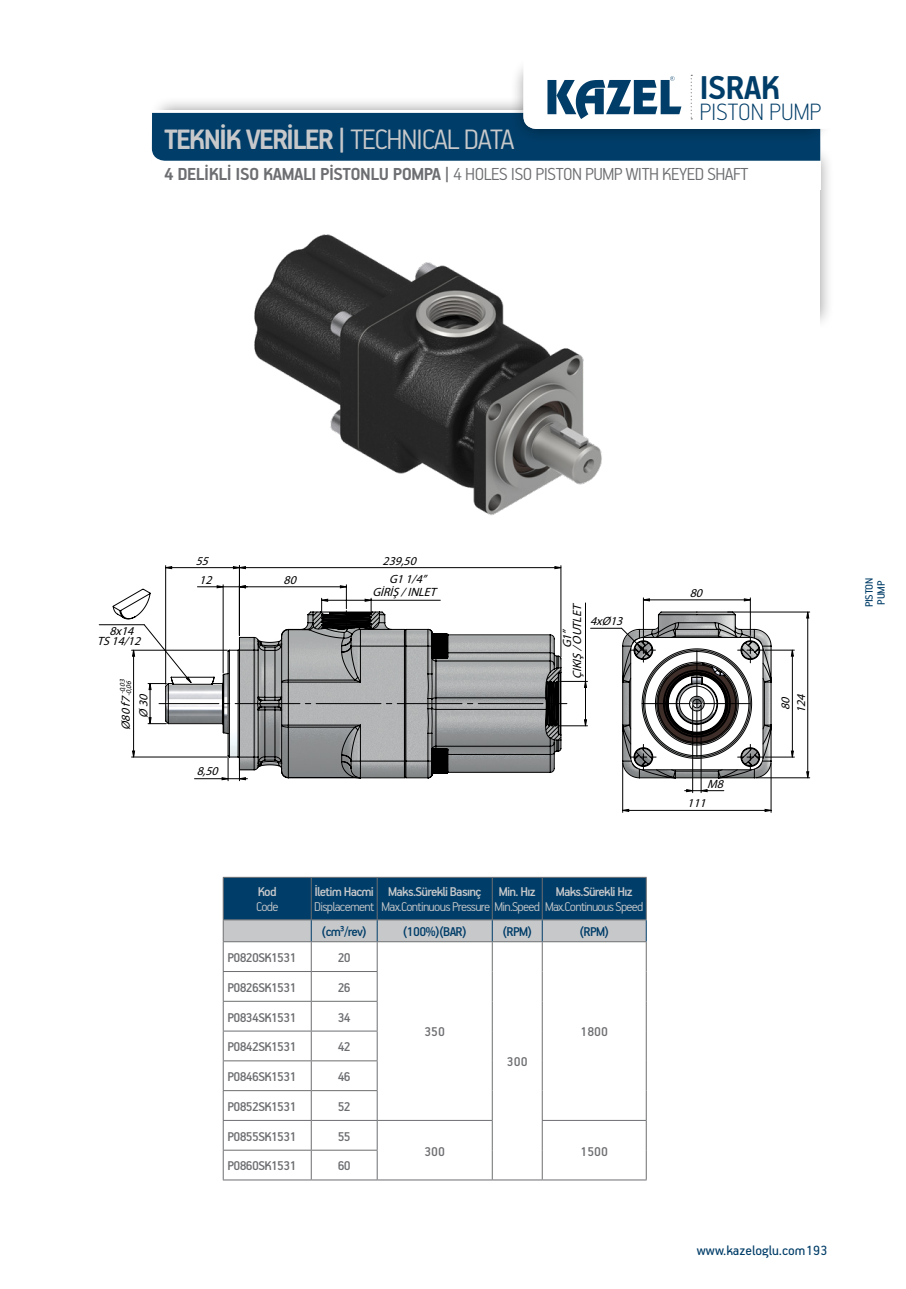
<style>
.page{position:relative;width:906px;height:1289px;background:#fff}
.page>*{position:absolute;margin:0;border:0;box-sizing:border-box;transform-origin:0 0}
.t1{font:700 37.05px "PF Handbook Pro";letter-spacing:-.02em;color:#003d68}
.t2{font:700 31.5px "PF Handbook Pro";letter-spacing:-.06em;color:#c7c8ca}
.t3{font:100 26.4px "PF Handbook Pro";color:#003d68}
.t4{font:300 19.5px "PF Handbook Pro";letter-spacing:-.025em;color:#6d6e71}
.t5{font:15px "PF Handbook Pro";color:#003d68}
.t6{font:500 14.25px "PF Handbook Pro";letter-spacing:-.05em;color:#6d6e71}
.t7{font:300 14.25px "PF Handbook Pro";letter-spacing:-.05em;color:#c7c8ca}
.t8{font:500 14.25px "PF Handbook Pro";letter-spacing:-.05em;color:#c7c8ca}
.t9{font:500 14.25px "PF Handbook Pro";letter-spacing:-.05em;color:#003d68}
.t10{font:italic 12px/10.1px "Arial";color:#000;text-align:center}
.t11{font:12px/12px "PF Handbook Pro";letter-spacing:-.025em;color:#003d68}
.t12{font:italic 7.2px "Arial";color:#000}
.s1{font-weight:300}
.s2{font-weight:700}
</style>
<div class="page">
<hr style="left:223px;top:1179px;width:88px;height:1px;background:#6d6e71">
<hr style="left:311px;top:1179px;width:66px;height:1px;background:#6d6e71">
<hr style="left:377px;top:1179px;width:115px;height:1px;background:#6d6e71">
<hr style="left:492px;top:1179px;width:50px;height:1px;background:#6d6e71">
<hr style="left:542px;top:1179px;width:104px;height:1px;background:#6d6e71">
<svg style="left:223px;top:877px;width:424px;height:302px"></svg>
<img style="left:599px;top:599px;width:196px;height:195px">
<hr style="left:99px;top:624px;width:45px;height:1px;background:#000">
<hr style="left:194px;top:778px;width:34px;height:1px;background:#000">
<hr style="left:239px;top:567px;width:322px;height:1px;background:#000">
<hr style="left:560px;top:565px;width:1px;height:91px;background:#000">
<hr style="left:701px;top:705px;width:1px;height:87px;background:#000">
<hr style="left:692px;top:705px;width:1px;height:87px;background:#000">
<hr style="left:590px;top:628px;width:31px;height:1px;background:#000">
<hr style="left:643px;top:599px;width:107px;height:1px;background:#000">
<hr style="left:750px;top:598px;width:1px;height:37px;background:#000">
<hr style="left:643px;top:598px;width:1px;height:38px;background:#000">
<hr style="left:622px;top:763px;width:1px;height:49px;background:#000">
<hr style="left:771px;top:763px;width:1px;height:49px;background:#000">
<hr style="left:133px;top:650px;width:1px;height:107px;background:#000">
<hr style="left:132px;top:756px;width:95px;height:1px;background:#000">
<hr style="left:807px;top:612px;width:1px;height:165px;background:#000">
<hr style="left:756px;top:777px;width:53px;height:1px;background:#000">
<hr style="left:727px;top:611px;width:82px;height:1px;background:#000">
<hr style="left:165px;top:565px;width:1px;height:119px;background:#000">
<hr style="left:239px;top:565px;width:1px;height:70px;background:#000">
<svg style="left:222px;top:778px;width:25px;height:2px"></svg>
<svg style="left:554px;top:566px;width:7px;height:3px"></svg>
<svg style="left:684px;top:789px;width:40px;height:3px"></svg>
<svg style="left:744px;top:598px;width:7px;height:3px"></svg>
<svg style="left:622px;top:808px;width:149px;height:4px"></svg>
<svg style="left:132px;top:750px;width:3px;height:7px"></svg>
<svg style="left:806px;top:771px;width:3px;height:7px"></svg>
<svg style="left:806px;top:611px;width:3px;height:7px"></svg>
<svg style="left:165px;top:566px;width:81px;height:3px"></svg>
<svg style="left:621px;top:611px;width:173px;height:167px"></svg>
<svg style="left:165px;top:740px;width:396px;height:38px"></svg>
<svg style="left:113px;top:584px;width:474px;height:156px"></svg>
<div style="left:755px;top:145px;width:79px;height:186px;background:#000;opacity:.4"></div>
<div style="left:740px;top:140px;width:80px;height:214px;background:#fff"></div>
<svg style="left:152px;top:75px;width:668px;height:86px"></svg>
<img style="left:254px;top:234px;width:348px;height:281px">
<h1 class="t1" style="left:699px;top:65px;width:83px">ISRAK</h1>
<h3 class="t3" style="left:699px;top:96px;width:123px">PISTON PUMP</h3>
<h2 class="t2" style="left:164px;top:120px;width:352px">TEKNİK VERİLER | <span class="s1">TECHNICAL DATA</span></h2>
<h3 class="t4" style="left:164px;top:162px;width:586px"><span class="s2">4 DELİKLİ ISO KAMALI PİSTONLU POMPA |</span> 4 HOLES ISO PISTON PUMP WITH KEYED SHAFT</h3>
<p class="t10" style="left:97px;top:625px;width:49px">8x14<br>TS14/12</p>
<p class="t10" style="left:121px;top:729px;width:54px;rotate:-90deg">Ø80f7<sup>-0,03</sup></p>
<p class="t12" style="left:124px;top:696px;width:19px;rotate:-90deg">-0,06</p>
<p class="t10" style="left:138px;top:717px;width:28px;rotate:-90deg">Ø 30</p>
<p class="t10" style="left:196px;top:550px;width:21px;line-height:19.2px;text-align:left">55<br>12</p>
<p class="t10" style="left:283px;top:574px;width:18px">80</p>
<p class="t10" style="left:197px;top:766px;width:26px">8,50</p>
<p class="t10" style="left:382px;top:555px;width:39px">239,50</p>
<p class="t10" style="left:372px;top:572px;width:69px;line-height:12.9px">G11/4”<br>GİRİŞ/INLET</p>
<p class="t10" style="left:562px;top:679px;width:79px;rotate:-90deg">G1”<br>ÇIKIŞ/OUTLET</p>
<p class="t10" style="left:590px;top:616px;width:38px">4xØ13</p>
<p class="t8" style="left:258px;top:883px;width:20px">Kod</p>
<p class="t7" style="left:256px;top:898px;width:24px">Code</p>
<p class="t8" style="left:314px;top:883px;width:61px">İletim Hacmi</p>
<p class="t7" style="left:314px;top:898px;width:61px">Displacement</p>
<p class="t8" style="left:388px;top:883px;width:94px">Maks.Sürekli Basınç</p>
<p class="t7" style="left:381px;top:898px;width:263px">Max.Continuous Pressure Min.Speed Max.Continuous Speed</p>
<p class="t8" style="left:499px;top:883px;width:38px">Min. Hız</p>
<p class="t8" style="left:556px;top:883px;width:78px">Maks.Sürekli Hız</p>
<p class="t9" style="left:321px;top:922px;width:47px">(cm³/rev)</p>
<p class="t9" style="left:403px;top:922px;width:65px">(100%)(BAR)</p>
<p class="t9" style="left:502px;top:922px;width:31px">(RPM)</p>
<p class="t9" style="left:579px;top:922px;width:31px">(RPM)</p>
<p class="t6" style="left:227px;top:948px;width:71px">P0820SK1531</p>
<p class="t6" style="left:338px;top:948px;width:15px">20</p>
<p class="t6" style="left:227px;top:978px;width:71px">P0826SK1531</p>
<p class="t6" style="left:338px;top:978px;width:15px">26</p>
<p class="t6" style="left:227px;top:1008px;width:71px">P0834SK1531</p>
<p class="t6" style="left:338px;top:1008px;width:15px">34</p>
<p class="t6" style="left:227px;top:1038px;width:71px">P0842SK1531</p>
<p class="t6" style="left:338px;top:1038px;width:15px">42</p>
<p class="t6" style="left:227px;top:1067px;width:71px">P0846SK1531</p>
<p class="t6" style="left:338px;top:1067px;width:15px">46</p>
<p class="t6" style="left:227px;top:1097px;width:71px">P0852SK1531</p>
<p class="t6" style="left:338px;top:1097px;width:15px">52</p>
<p class="t6" style="left:227px;top:1127px;width:71px">P0855SK1531</p>
<p class="t6" style="left:338px;top:1127px;width:15px">55</p>
<p class="t6" style="left:227px;top:1157px;width:71px">P0860SK1531</p>
<p class="t6" style="left:338px;top:1157px;width:15px">60</p>
<p class="t6" style="left:424px;top:1023px;width:22px">350</p>
<p class="t6" style="left:507px;top:1052px;width:22px">300</p>
<p class="t6" style="left:580px;top:1023px;width:29px">1800</p>
<p class="t6" style="left:424px;top:1142px;width:22px">300</p>
<p class="t6" style="left:580px;top:1142px;width:29px">1500</p>
<p class="t10" style="left:690px;top:587px;width:18px">80</p>
<p class="t10" style="left:707px;top:778px;width:21px">M8</p>
<p class="t10" style="left:687px;top:797px;width:24px">111</p>
<p class="t10" style="left:777px;top:713px;width:24px;line-height:15.6px;text-align:left;rotate:-90deg">80<br>124</p>
<p class="t11" style="left:862px;top:607px;width:31px;rotate:-90deg">PISTON<br>PUMP</p>
<p class="t5" style="left:697px;top:1241px;width:132px">www.kazeloglu.com193</p>
</div>
